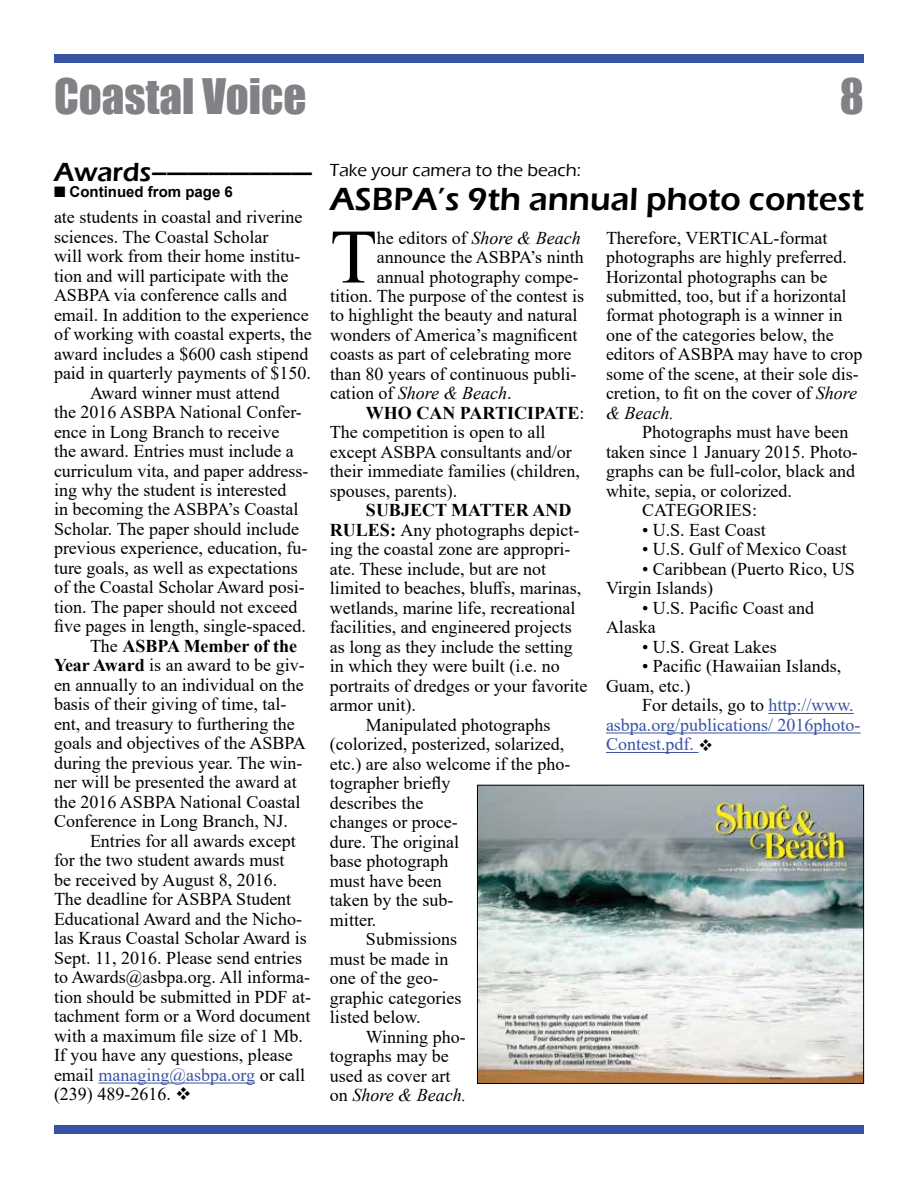
<style>
.page{position:relative;width:918px;height:1188px;background:#fff}
.page>*{position:absolute;margin:0;border:0;box-sizing:border-box;transform-origin:0 0}
.t1{font:76.95px "Times New Roman";color:#000}
.t2{font:45px "Impact";color:#808285}
.t3{font:600 33px "Eras ITC";color:#000}
.t4{font:600 27px "Eras ITC";letter-spacing:-.01em;color:#000}
.t5{font:18px/19.5px "Times New Roman";color:#000}
.t6{font:18px/19.5px "Times New Roman";color:#3953a4}
.t7{font:700 18px "Times New Roman";color:#000}
.t8{font:italic 18px "Times New Roman";color:#000}
.t9{font:500 18px "Eras ITC";color:#000}
.t10{font:700 15px "Arial";color:#000}
.s1{font-weight:400}
.s2{font-weight:700}
.s3{color:#000}
.s4{font-style:italic}
.s5{font-style:normal}
</style>
<div class="page">
<div style="left:54px;top:54px;width:810px;height:9px;background:#3953a4"></div>
<div style="left:54px;top:1125px;width:810px;height:9px;background:#3953a4"></div>
<hr style="left:98px;top:1083px;width:157px;height:1px;background:#3953a4">
<hr style="left:768px;top:713px;width:86px;height:1px;background:#3953a4">
<hr style="left:606px;top:733px;width:255px;height:1px;background:#3953a4">
<hr style="left:606px;top:752px;width:92px;height:1px;background:#3953a4">
<img style="left:479px;top:787px;width:383px;height:295px">
<div style="left:477px;top:785px;width:387px;height:299px;border:1px solid #000"></div>
<h2 class="t2" style="left:54px;top:61px;width:254px">Coastal Voice</h2>
<h2 class="t2" style="left:840px;top:61px;width:26px">8</h2>
<h3 class="t4" style="left:54px;top:156px;width:259px">Awards–———————</h3>
<p class="t10" style="left:70px;top:181px;width:165px">Continued from page 6</p>
<p class="t5" style="left:54px;top:207px;width:250px">ate students in coastal and riverine</p>
<p class="t5" style="left:54px;top:226px;width:216px">sciences. The Coastal Scholar</p>
<p class="t5" style="left:54px;top:246px;width:248px">will work from their home institu-</p>
<p class="t5" style="left:54px;top:265px;width:236px">tion and will participate with the</p>
<p class="t5" style="left:54px;top:285px;width:235px">ASBPA via conference calls and</p>
<p class="t5" style="left:54px;top:304px;width:256px">email. In addition to the experience</p>
<p class="t5" style="left:54px;top:324px;width:259px">of working with coastal experts, the</p>
<p class="t5" style="left:54px;top:343px;width:256px">award includes a $600 cash stipend</p>
<p class="t5" style="left:54px;top:363px;width:258px">paid in quarterly payments of $150.</p>
<p class="t5" style="left:90px;top:382px;width:191px">Award winner must attend</p>
<p class="t5" style="left:54px;top:402px;width:249px">the 2016 ASBPA National Confer-</p>
<p class="t5" style="left:54px;top:421px;width:227px">ence in Long Branch to receive</p>
<p class="t5" style="left:54px;top:441px;width:241px">the award. Entries must include a</p>
<p class="t5" style="left:54px;top:460px;width:256px">curriculum vita, and paper address-</p>
<p class="t5" style="left:54px;top:480px;width:234px">ing why the student is interested</p>
<p class="t5" style="left:54px;top:499px;width:246px">in becoming the ASBPA’s Coastal</p>
<p class="t5" style="left:54px;top:519px;width:247px">Scholar. The paper should include</p>
<p class="t5" style="left:54px;top:538px;width:255px">previous experience, education, fu-</p>
<p class="t5" style="left:54px;top:558px;width:245px">ture goals, as well as expectations</p>
<p class="t5" style="left:54px;top:577px;width:252px">of the Coastal Scholar Award posi-</p>
<p class="t5" style="left:54px;top:597px;width:245px">tion. The paper should not exceed</p>
<p class="t5" style="left:54px;top:616px;width:253px">five pages in length, single-spaced.</p>
<p class="t7" style="left:90px;top:633px;width:209px"><span class="s1">The</span> ASBPA Member of the</p>
<p class="t5" style="left:54px;top:655px;width:252px"><span class="s2">Year Award</span> is an award to be giv-</p>
<p class="t5" style="left:54px;top:675px;width:251px">en annually to an individual on the</p>
<p class="t5" style="left:54px;top:694px;width:234px">basis of their giving of time, tal-</p>
<p class="t5" style="left:54px;top:714px;width:242px">ent, and treasury to furthering the</p>
<p class="t5" style="left:54px;top:733px;width:253px">goals and objectives of the ASBPA</p>
<p class="t5" style="left:54px;top:753px;width:250px">during the previous year. The win-</p>
<p class="t5" style="left:54px;top:772px;width:244px">ner will be presented the award at</p>
<p class="t5" style="left:54px;top:792px;width:248px">the 2016 ASBPA National Coastal</p>
<p class="t5" style="left:54px;top:811px;width:235px">Conference in Long Branch, NJ.</p>
<p class="t5" style="left:90px;top:831px;width:207px">Entries for all awards except</p>
<p class="t5" style="left:54px;top:850px;width:232px">for the two student awards must</p>
<p class="t5" style="left:54px;top:870px;width:225px">be received by August 8, 2016.</p>
<p class="t5" style="left:54px;top:889px;width:239px">The deadline for ASBPA Student</p>
<p class="t5" style="left:54px;top:909px;width:250px">Educational Award and the Nicho-</p>
<p class="t5" style="left:54px;top:928px;width:254px">las Kraus Coastal Scholar Award is</p>
<p class="t5" style="left:54px;top:948px;width:250px">Sept. 11, 2016. Please send entries</p>
<p class="t5" style="left:54px;top:967px;width:258px">to Awards@asbpa.org. All informa-</p>
<p class="t5" style="left:54px;top:986px;width:259px">tion should be submitted in PDF at-</p>
<p class="t5" style="left:54px;top:1006px;width:258px">tachment form or a Word document</p>
<p class="t5" style="left:54px;top:1025px;width:250px">with a maximum file size of 1 Mb.</p>
<p class="t5" style="left:54px;top:1045px;width:240px">If you have any questions, please</p>
<p class="t6" style="left:54px;top:1064px;width:253px"><span class="s3">email</span> managing@asbpa.org <span class="s3">or call</span></p>
<p class="t5" style="left:54px;top:1084px;width:139px">(239) 489-2616. ❖</p>
<p class="t9" style="left:330px;top:160px;width:252px">Take your camera to the beach:</p>
<h3 class="t3" style="left:330px;top:181px;width:536px">ASBPA’s 9th annual photo contest</h3>
<p class="t5" style="left:606px;top:227px;width:258px">Therefore, VERTICAL-format photographs are highly preferred.<br>Horizontal photographs can be submitted, too, but if a horizontal format photograph is a winner in one of the categories below, the editors of ASBPA may have to crop some of the scene, at their sole dis&shy;cretion, to fit on the cover of <span class="s4">Shore &amp; Beach.</span></p>
<p class="t5" style="left:642px;top:422px;width:208px">Photographs must have been</p>
<p class="t5" style="left:606px;top:442px;width:253px">taken since 1 January 2015. Photo-</p>
<p class="t5" style="left:606px;top:461px;width:251px">graphs can be full-color, black and</p>
<p class="t5" style="left:606px;top:481px;width:187px">white, sepia, or colorized.</p>
<p class="t5" style="left:642px;top:500px;width:117px">CATEGORIES:</p>
<p class="t5" style="left:642px;top:520px;width:125px">• U.S. East Coast</p>
<p class="t5" style="left:642px;top:539px;width:206px">• U.S. Gulf of Mexico Coast</p>
<p class="t5" style="left:606px;top:559px;width:250px;text-indent:36px">• Caribbean (Puerto Rico, US<br>Virgin Islands)</p>
<p class="t5" style="left:606px;top:598px;width:210px;text-indent:36px">• U.S. Pacific Coast and<br>Alaska</p>
<p class="t5" style="left:642px;top:637px;width:136px">• U.S. Great Lakes</p>
<p class="t5" style="left:606px;top:656px;width:237px;text-indent:36px">• Pacific (Hawaiian Islands,<br>Guam, etc.)</p>
<p class="t6" style="left:606px;top:695px;width:256px;text-indent:36px"><span class="s3">For details, go to</span> http://www. asbpa.org/publications/ 2016photo-<br>Contest.pdf. <span class="s3">❖</span></p>
<h1 class="t1" style="left:330px;top:202px;width:48px">T</h1>
<p class="t5" style="left:377px;top:227px;width:205px">he editors of <span class="s4">Shore &amp; Beach</span></p>
<p class="t5" style="left:377px;top:247px;width:208px">announce the ASBPA’s ninth</p>
<p class="t5" style="left:377px;top:266px;width:203px">annual photography compe-</p>
<p class="t5" style="left:330px;top:286px;width:256px">tition. The purpose of the contest is</p>
<p class="t5" style="left:330px;top:305px;width:249px">to highlight the beauty and natural</p>
<p class="t5" style="left:330px;top:325px;width:249px">wonders of America’s magnificent</p>
<p class="t5" style="left:330px;top:344px;width:243px">coasts as part of celebrating more</p>
<p class="t5" style="left:330px;top:364px;width:248px">than 80 years of continuous publi-</p>
<p class="t8" style="left:330px;top:381px;width:183px"><span class="s5">cation of</span> Shore &amp; Beach<span class="s5">.</span></p>
<p class="t7" style="left:366px;top:400px;width:220px">WHO CAN PARTICIPATE<span class="s1">:</span></p>
<p class="t5" style="left:330px;top:422px;width:217px">The competition is open to all</p>
<p class="t5" style="left:330px;top:442px;width:243px">except ASBPA consultants and/or</p>
<p class="t5" style="left:330px;top:461px;width:251px">their immediate families (children,</p>
<p class="t5" style="left:330px;top:481px;width:129px">spouses, parents).</p>
<p class="t7" style="left:366px;top:497px;width:207px">SUBJECT MATTER AND</p>
<p class="t5" style="left:330px;top:520px;width:251px"><span class="s2">RULES:</span> Any photographs depict-</p>
<p class="t5" style="left:330px;top:539px;width:242px">ing the coastal zone are appropri-</p>
<p class="t5" style="left:330px;top:559px;width:218px">ate. These include, but are not</p>
<p class="t5" style="left:330px;top:578px;width:253px">limited to beaches, bluffs, marinas,</p>
<p class="t5" style="left:330px;top:598px;width:247px">wetlands, marine life, recreational</p>
<p class="t5" style="left:330px;top:617px;width:243px">facilities, and engineered projects</p>
<p class="t5" style="left:330px;top:637px;width:244px">as long as they include the setting</p>
<p class="t5" style="left:330px;top:656px;width:231px">in which they were built (i.e. no</p>
<p class="t5" style="left:330px;top:676px;width:259px">portraits of dredges or your favorite</p>
<p class="t5" style="left:330px;top:695px;width:87px">armor unit).</p>
<p class="t5" style="left:366px;top:715px;width:186px">Manipulated photographs</p>
<p class="t5" style="left:330px;top:734px;width:236px">(colorized, posterized, solarized,</p>
<p class="t5" style="left:330px;top:754px;width:242px">etc.) are also welcome if the pho-</p>
<p class="t5" style="left:330px;top:773px;width:122px">tographer briefly</p>
<p class="t5" style="left:330px;top:793px;width:95px">describes the</p>
<p class="t5" style="left:330px;top:812px;width:129px">changes or proce-</p>
<p class="t5" style="left:330px;top:831px;width:131px">dure. The original</p>
<p class="t5" style="left:330px;top:851px;width:120px">base photograph</p>
<p class="t5" style="left:330px;top:870px;width:113px">must have been</p>
<p class="t5" style="left:330px;top:890px;width:125px">taken by the sub-</p>
<p class="t5" style="left:330px;top:909px;width:48px">mitter.</p>
<p class="t5" style="left:366px;top:929px;width:93px">Submissions</p>
<p class="t5" style="left:330px;top:948px;width:120px">must be made in</p>
<p class="t5" style="left:330px;top:968px;width:110px">one of the geo-</p>
<p class="t5" style="left:330px;top:987px;width:133px">graphic categories</p>
<p class="t5" style="left:330px;top:1007px;width:92px">listed below.</p>
<p class="t5" style="left:366px;top:1026px;width:101px">Winning pho-</p>
<p class="t5" style="left:330px;top:1046px;width:120px">tographs may be</p>
<p class="t5" style="left:330px;top:1065px;width:122px">used as cover art</p>
<p class="t8" style="left:330px;top:1083px;width:138px"><span class="s5">on</span> Shore &amp; Beach.</p>
</div>
